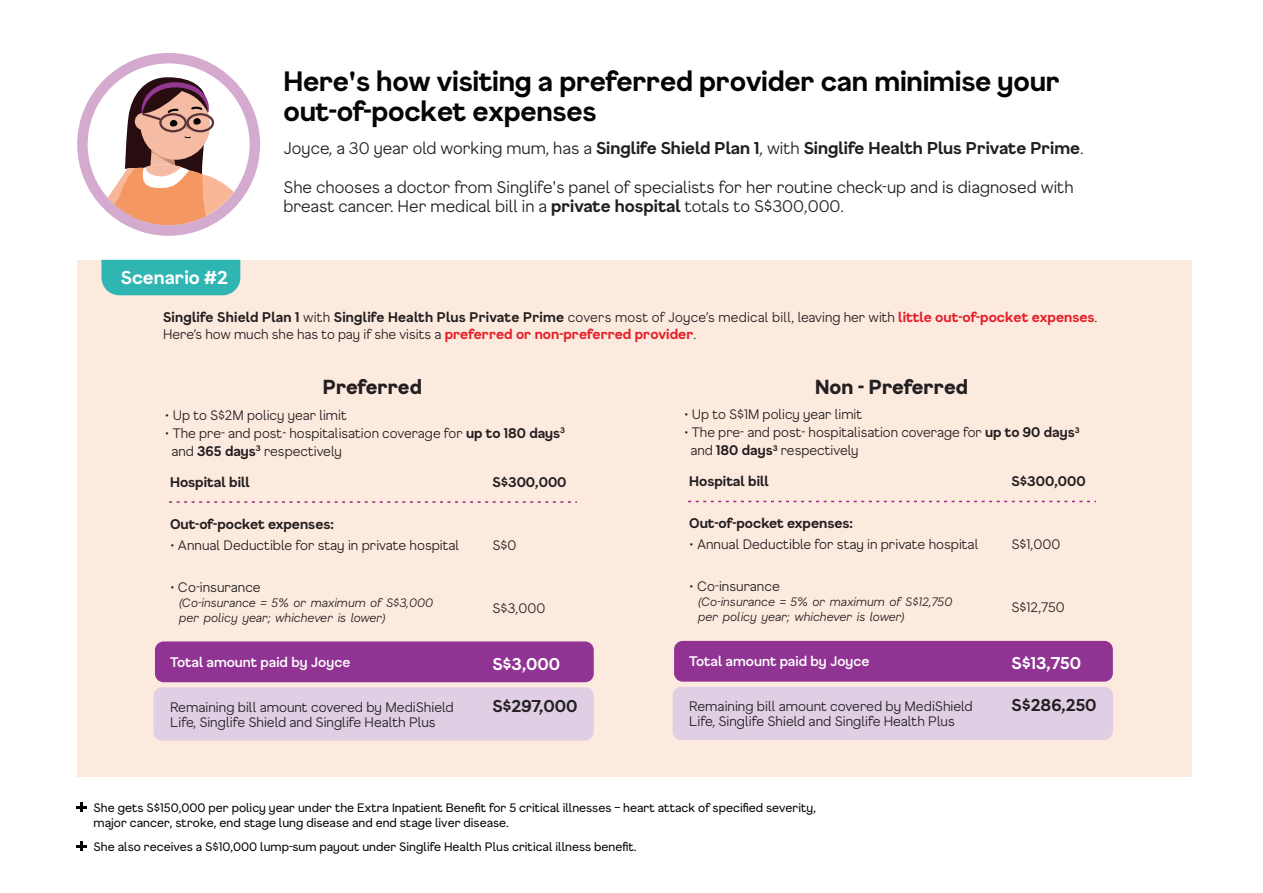
<style>
.page{position:relative;width:1263px;height:893px;background:#fff}
.page>*{position:absolute;margin:0;border:0;box-sizing:border-box;transform-origin:0 0}
.t1{font:700 27px/30px "F37 Gruffy";letter-spacing:-.01em;color:#050504}
.t2{font:800 19.5px "F37 Gruffy";color:#231f20}
.t3{font:700 18px "F37 Gruffy";color:#fff}
.t4{font:300 16.5px/19.5px "F37 Gruffy";color:#231f20}
.t5{font:700 16.5px "F37 Gruffy";color:#231f20}
.t6{font:700 16.5px "F37 Gruffy";color:#fff}
.t7{font:300 13.5px/18px "F37 Gruffy";color:#231f20}
.t8{font:700 13.5px "F37 Gruffy";color:#231f20}
.t9{font:500 13.5px "F37 Gruffy";color:#fff}
.t10{font:12px/14.4px "F37 Gruffy";color:#050504}
.t11{font:italic 300 12px/15px "F37 Gruffy";color:#231f20}
.s1{font-weight:300}
.s2{font-weight:700}
.s3{font-weight:700;color:#e51e27}
</style>
<div class="page">
<div style="left:78px;top:260px;width:1114px;height:517px;background:#fdeadf"></div>
<div style="left:101px;top:260px;width:139px;height:35px;background:#2fb6b3"></div>
<svg style="left:77px;top:802px;width:10px;height:10px"></svg>
<svg style="left:77px;top:841px;width:10px;height:10px"></svg>
<svg style="left:169px;top:501px;width:408px;height:2px"></svg>
<div style="left:153px;top:687px;width:441px;height:53px;background:#dfcee4;border-radius:9px"></div>
<div style="left:155px;top:641px;width:439px;height:41px;background:#903393;border-radius:9px"></div>
<svg style="left:688px;top:501px;width:408px;height:1px"></svg>
<div style="left:673px;top:687px;width:440px;height:53px;background:#dfcee4;border-radius:9px"></div>
<div style="left:674px;top:641px;width:439px;height:41px;background:#903393;border-radius:9px"></div>
<svg style="left:77px;top:53px;width:183px;height:183px"></svg>
<h1 class="t1" style="left:283px;top:65px;width:778px">Here's how visiting a preferred provider can minimise your out-of-pocket expenses</h1>
<h3 class="t3" style="left:121px;top:265px;width:108px">Scenario #2</h3>
<p class="t5" style="left:283px;top:137px;width:802px"><span class="s1">Joyce, a 30 year old working mum, has a</span> Singlife Shield Plan 1<span class="s1">, with</span> Singlife Health Plus Private Prime<span class="s1">.</span></p>
<p class="t4" style="left:283px;top:177px;width:792px">She chooses a doctor from Singlife's panel of specialists for her routine check-up and is diagnosed with breast cancer. Her medical bill in a <span class="s2">private hospital</span> totals to S$300,000.</p>
<p class="t7" style="left:163px;top:309px;width:936px;line-height:16.5px"><span class="s2">Singlife Shield Plan 1</span> with <span class="s2">Singlife Health Plus Private Prime</span> covers most of Joyce’s medical bill, leaving her with <span class="s3">little out-of-pocket expenses</span>.<br>Here’s how much she has to pay if she visits a <span class="s3">preferred or non-preferred provider</span>.</p>
<h2 class="t2" style="left:323px;top:374px;width:101px">Preferred</h2>
<p class="t7" style="left:165px;top:406px;width:183px">• Up to S$2M policy year limit</p>
<p class="t7" style="left:171px;top:424px;width:395px;text-indent:-6px">• The pre- and post- hospitalisation coverage for <span class="s2">up to 180 days</span><sup>3 </sup>and <span class="s2">365 days</span><sup>3</sup> respectively</p>
<p class="t8" style="left:170px;top:473px;width:81px">Hospital bill</p>
<p class="t8" style="left:170px;top:515px;width:165px">Out-of-pocket expenses:</p>
<p class="t7" style="left:170px;top:536px;width:291px">• Annual Deductible for stay in private hospital</p>
<p class="t7" style="left:170px;top:578px;width:92px">• Co-insurance</p>
<p class="t11" style="left:179px;top:595px;width:256px">(Co-insurance = 5% or maximum of S$3,000 per policy year; whichever is lower)</p>
<p class="t9" style="left:170px;top:653px;width:182px">Total amount paid by Joyce</p>
<p class="t7" style="left:170px;top:699px;width:285px;line-height:15px">Remaining bill amount covered by MediShield<br>Life, Singlife Shield and Singlife Health Plus</p>
<p class="t8" style="left:492px;top:473px;width:76px">S$300,000</p>
<p class="t7" style="left:492px;top:536px;width:26px">S$0</p>
<p class="t7" style="left:492px;top:599px;width:54px">S$3,000</p>
<p class="t6" style="left:492px;top:653px;width:69px">S$3,000</p>
<p class="t5" style="left:492px;top:695px;width:87px">S$297,000</p>
<h2 class="t2" style="left:815px;top:374px;width:154px">Non - Preferred</h2>
<p class="t7" style="left:684px;top:405px;width:180px">• Up to S$1M policy year limit</p>
<p class="t7" style="left:690px;top:423px;width:391px;text-indent:-6px">• The pre- and post- hospitalisation coverage for <span class="s2">up to 90 days</span><sup>3 </sup>and <span class="s2">180 days</span><sup>3</sup> respectively</p>
<p class="t8" style="left:689px;top:472px;width:81px">Hospital bill</p>
<p class="t8" style="left:689px;top:514px;width:165px">Out-of-pocket expenses:</p>
<p class="t7" style="left:689px;top:535px;width:291px">• Annual Deductible for stay in private hospital</p>
<p class="t7" style="left:689px;top:577px;width:92px">• Co-insurance</p>
<p class="t11" style="left:698px;top:594px;width:256px">(Co-insurance = 5% or maximum of S$12,750 per policy year; whichever is lower)</p>
<p class="t9" style="left:689px;top:652px;width:182px">Total amount paid by Joyce</p>
<p class="t7" style="left:689px;top:698px;width:285px;line-height:15px">Remaining bill amount covered by MediShield<br>Life, Singlife Shield and Singlife Health Plus</p>
<p class="t8" style="left:1011px;top:472px;width:76px">S$300,000</p>
<p class="t7" style="left:1011px;top:535px;width:50px">S$1,000</p>
<p class="t7" style="left:1011px;top:598px;width:55px">S$12,750</p>
<p class="t6" style="left:1011px;top:652px;width:71px">S$13,750</p>
<p class="t5" style="left:1011px;top:694px;width:87px">S$286,250</p>
<p class="t10" style="left:94px;top:800px;width:724px">She gets S$150,000 per policy year under the Extra Inpatient Benefit for 5 critical illnesses – heart attack of specified severity, major cancer, stroke, end stage lung disease and end stage liver disease.</p>
<p class="t10" style="left:94px;top:839px;width:544px">She also receives a S$10,000 lump-sum payout under Singlife Health Plus critical illness benefit.</p>
</div>
